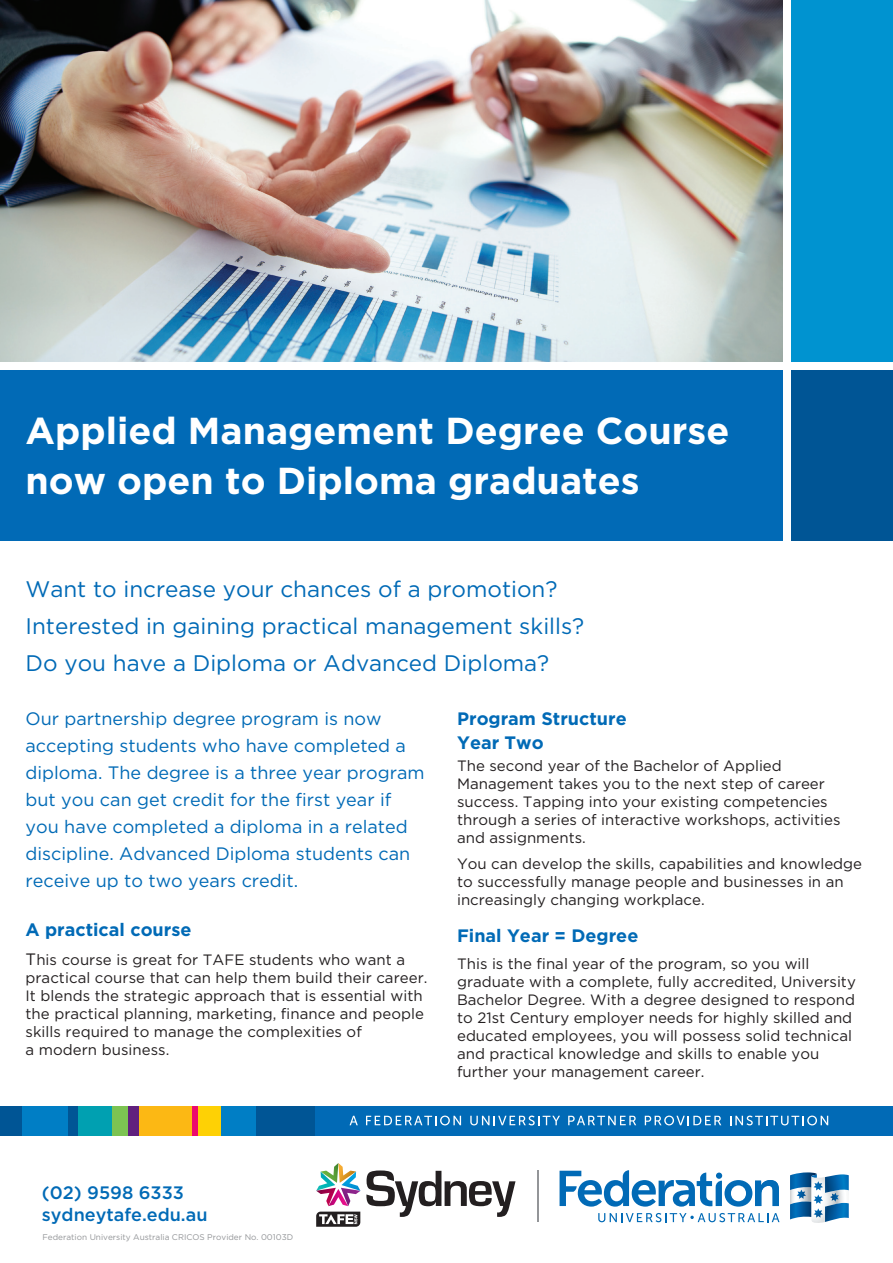
<style>
.page{position:relative;width:893px;height:1263px;background:#fff}
.page>*{position:absolute;margin:0;border:0;box-sizing:border-box;transform-origin:0 0}
.Document_Head_2pp{font:700 37.5px/49.5px "Gotham";color:#fff}
.L1_Heading_1{font:22.5px "Gotham";color:#016ab6}
.L1_Heading_1-2{font:18px/27px "Gotham";color:#016ab6}
.L1_Heading_1-3{font:700 18px "Gotham";color:#016ab6}
.t1{font:500 18px/21.6px "Gotham";color:#016ab6}
.t2{font:15px/18px "Gotham";color:#231f20}
.t3{font:8.25px "Gotham";color:#939598}
.s1{font-size:16.5px}
</style>
<div class="page">
<div style="left:791px;top:0;width:102px;height:361px;background:#0093d0"></div>
<div style="left:0;top:370px;width:782px;height:170px;background:#016ab6"></div>
<div style="left:791px;top:370px;width:102px;height:170px;background:#005595"></div>
<div style="left:139px;top:1106px;width:53px;height:29px;background:#fcb814"></div>
<div style="left:78px;top:1106px;width:34px;height:29px;background:#00a0b1"></div>
<div style="left:221px;top:1106px;width:133px;height:29px;background:#005595"></div>
<div style="left:22px;top:1106px;width:46px;height:29px;background:#007ec5"></div>
<div style="left:316px;top:1106px;width:577px;height:29px;background:#016ab6"></div>
<div style="left:112px;top:1106px;width:16px;height:29px;background:#7cc352"></div>
<div style="left:221px;top:1106px;width:35px;height:29px;background:#007ec5"></div>
<div style="left:0;top:1106px;width:22px;height:29px;background:#005595"></div>
<div style="left:128px;top:1106px;width:11px;height:29px;background:#60207e"></div>
<div style="left:198px;top:1106px;width:23px;height:29px;background:#fed105"></div>
<div style="left:192px;top:1106px;width:6px;height:29px;background:#ec096d"></div>
<div style="left:68px;top:1106px;width:10px;height:29px;background:#005595"></div>
<svg style="left:350px;top:1116px;width:8px;height:9px"></svg>
<svg style="left:366px;top:1115px;width:95px;height:10px"></svg>
<svg style="left:470px;top:1115px;width:90px;height:10px"></svg>
<svg style="left:568px;top:1116px;width:68px;height:9px"></svg>
<svg style="left:645px;top:1115px;width:76px;height:10px"></svg>
<svg style="left:730px;top:1115px;width:98px;height:10px"></svg>
<img style="left:0;top:0;width:782px;height:361px">
<svg style="left:598px;top:1213px;width:181px;height:9px"></svg>
<svg style="left:560px;top:1170px;width:219px;height:36px"></svg>
<svg style="left:790px;top:1172px;width:59px;height:51px"></svg>
<hr style="left:537px;top:1171px;width:1px;height:51px;background:#939598">
<svg style="left:316px;top:1163px;width:44px;height:64px"></svg>
<svg style="left:366px;top:1170px;width:149px;height:47px"></svg>
<p class="Document_Head_2pp" style="left:26px;top:406px;width:705px">Applied Management Degree Course now open to Diploma graduates</p>
<p class="L1_Heading_1" style="left:26px;top:575px;width:533px">Want to increase your chances of a promotion?</p>
<p class="L1_Heading_1" style="left:26px;top:612px;width:560px">Interested in gaining practical management skills?</p>
<p class="L1_Heading_1" style="left:26px;top:649px;width:525px">Do you have a Diploma or Advanced Diploma?</p>
<p class="L1_Heading_1-2" style="left:26px;top:704px;width:401px">Our partnership degree program is now accepting students who have completed a diploma. The degree is a three year program but you can get credit for the first year if you have completed a diploma in a related discipline. Advanced Diploma students can receive up to two years credit.</p>
<p class="L1_Heading_1-3" style="left:26px;top:919px;width:167px">A practical course</p>
<p class="t2" style="left:26px;top:950px;width:403px"><span class="s1">T</span>his course is great for TAFE students who want a practical course that can help them build their career.<br>It blends the strategic approach that is essential with the practical planning, marketing, finance and people skills required to manage the complexities of<br>a modern business.</p>
<p class="L1_Heading_1-3" style="left:457px;top:707px;width:171px">Program Structure</p>
<p class="L1_Heading_1-3" style="left:457px;top:731px;width:88px">Year Two</p>
<p class="t2" style="left:457px;top:756px;width:385px">The second year of the Bachelor of Applied Management takes you to the next step of career success. Tapping into your existing competencies through a series of interactive workshops, activities and assignments.</p>
<p class="t2" style="left:457px;top:855px;width:406px">You can develop the skills, capabilities and knowledge to successfully manage people and businesses in an increasingly changing workplace.</p>
<p class="L1_Heading_1-3" style="left:457px;top:925px;width:183px">Final Year = Degree</p>
<p class="t2" style="left:457px;top:954px;width:400px">This is the final year of the program, so you will graduate with a complete, fully accredited, University Bachelor Degree. With a degree designed to respond to 21st Century employer needs for highly skilled and educated employees, you will possess solid technical and practical knowledge and skills to enable you further your management career.</p>
<p class="t1" style="left:42px;top:1182px;width:167px">(02) 9598 6333 sydneytafe.edu.au</p>
<p class="t3" style="left:43px;top:1232px;width:252px">Federation University Australia CRICOS Provider No. 00103D</p>
</div>
